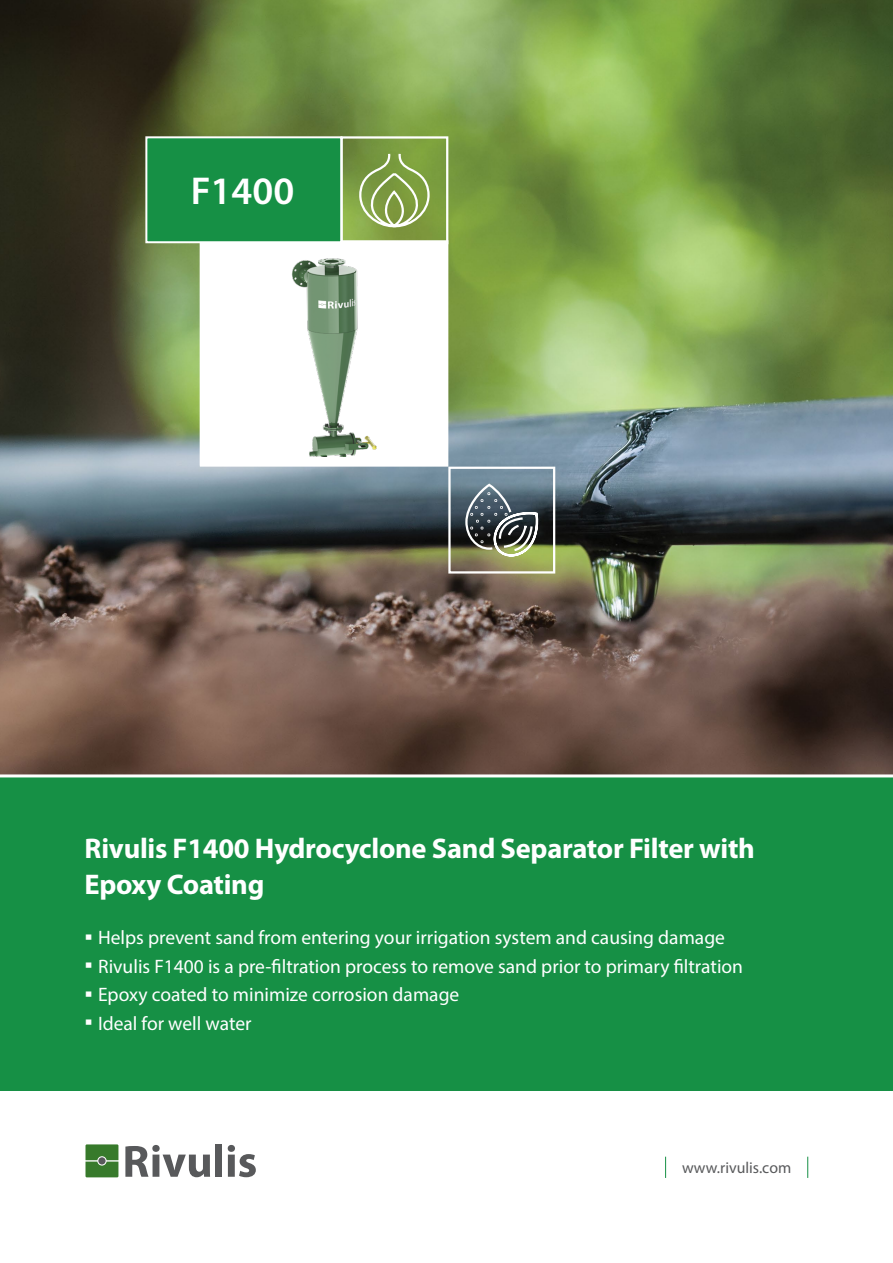
<style>
.page{position:relative;width:893px;height:1263px;background:#fff}
.page>*{position:absolute;margin:0;border:0;box-sizing:border-box;transform-origin:0 0}
.t1{font:600 39px "Myriad Pro";color:#fff}
.t2{font:700 28.5px/36px "Myriad Pro";letter-spacing:-.01em;color:#fff}
.t3{font:19.5px "Myriad Pro";color:#fff}
.t4{font:15.9px "Myriad Pro";color:#58595b}
.s1{font-family:"Verdana";font-size:24px}
</style>
<div class="page">
<svg style="left:85px;top:1144px;width:33px;height:33px"></svg>
<svg style="left:125px;top:1145px;width:85px;height:32px"></svg>
<div style="left:215px;top:1144px;width:7px;height:33px;background:#58595b"></div>
<svg style="left:228px;top:1145px;width:28px;height:32px"></svg>
<div style="left:98px;top:1157px;width:8px;height:7px;background:#58595b;border-radius:50%"></div>
<svg style="left:665px;top:1157px;width:1px;height:21px"></svg>
<svg style="left:807px;top:1157px;width:1px;height:21px"></svg>
<img style="left:0;top:0;width:893px;height:774px">
<div style="left:0;top:777px;width:893px;height:314px;background:#169045"></div>
<svg style="left:199px;top:239px;width:250px;height:229px"></svg>
<div style="left:145px;top:136px;width:197px;height:107px;background:#169045;border:2px solid #fff"></div>
<div style="left:340px;top:136px;width:108px;height:108px;border:2px solid #fff"></div>
<svg style="left:358px;top:151px;width:73px;height:80px;background:#91ab5d"></svg>
<svg style="left:447px;top:465px;width:109px;height:110px;background:#727c76"></svg>
<img style="left:156px;top:250px;width:249px;height:206px">
<h1 class="t1" style="left:191px;top:166px;width:105px">F1400</h1>
<h2 class="t2" style="left:84px;top:831px;width:672px">Rivulis F1400 Hydrocyclone Sand Separator Filter with<br>Epoxy Coating</h2>
<p class="t3" style="left:84px;top:925px;width:642px"><span class="s1">▪</span> Helps prevent sand from entering your irrigation system and causing damage</p>
<p class="t3" style="left:84px;top:954px;width:660px"><span class="s1">▪</span> Rivulis F1400 is a pre-filtration process to remove sand prior to primary filtration</p>
<p class="t3" style="left:84px;top:982px;width:376px"><span class="s1">▪</span> Epoxy coated to minimize corrosion damage</p>
<p class="t3" style="left:84px;top:1011px;width:169px"><span class="s1">▪</span> Ideal for well water</p>
<p class="t4" style="left:682px;top:1158px;width:111px">www.rivulis.com</p>
</div>
